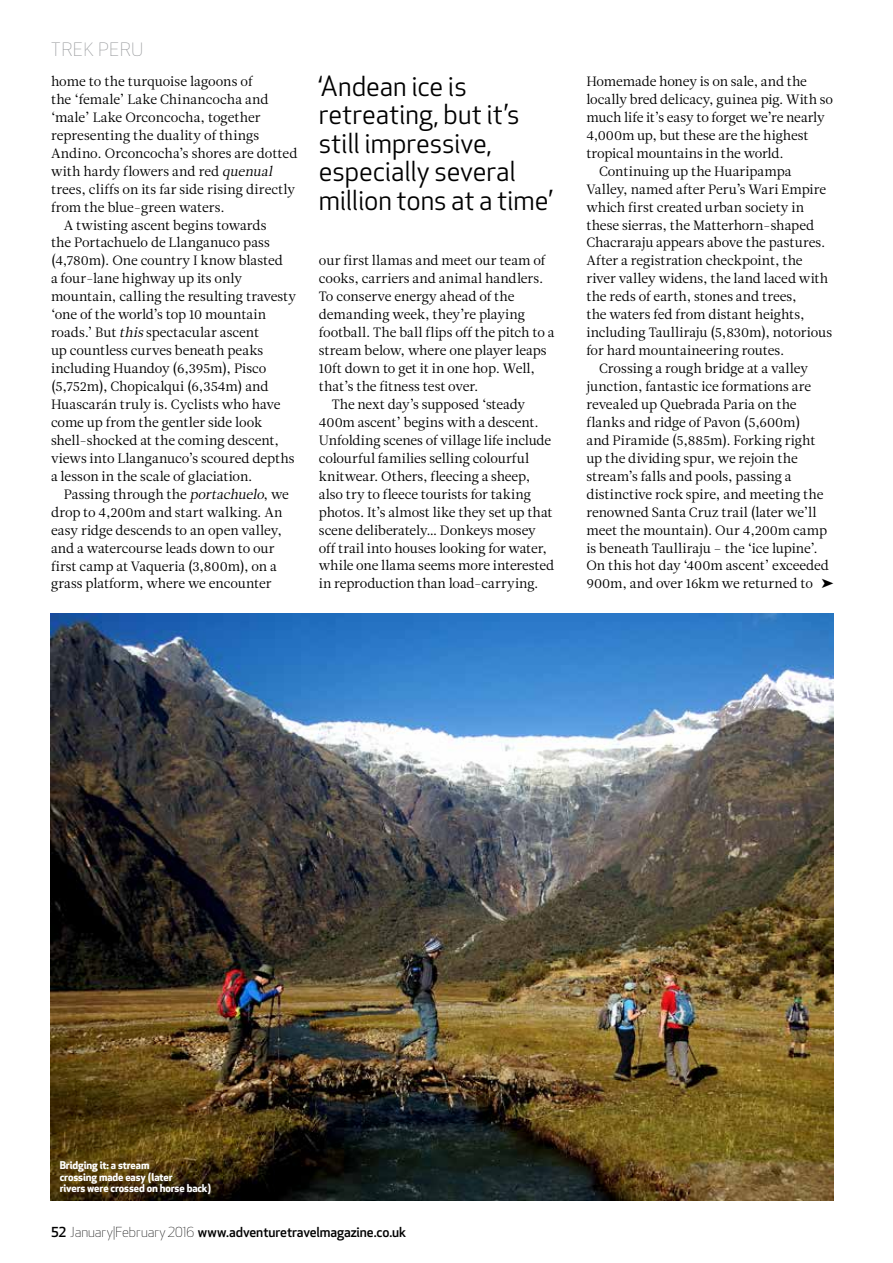
<style>
.page{position:relative;width:893px;height:1263px;background:#fff}
.page>*{position:absolute;margin:0;border:0;box-sizing:border-box;transform-origin:0 0}
.t1{font:27px/28.5px "Apex New PS Book Proportional";letter-spacing:-.005em;color:#000}
.t2{font:18px "Apex New PS Light Proportional";letter-spacing:.05em;color:#939598}
.t3{font:13.5px "Leitura News Roman 1";letter-spacing:-.005em;color:#000}
.t4{font:13.5px "Apex New PS Medium Proportional";letter-spacing:-.005em;color:#000}
.t5{font:10.5px/11.2px "Apex New PS Bold Proportional";letter-spacing:-.01em;color:#fff}
.s1{font-style:italic}
.s2{font-family:"Apex New PS Light Proportional"}
</style>
<div class="page">
<img style="left:51px;top:613px;width:782px;height:587px">
<h2 class="t2" style="left:51px;top:39px;width:93px">Trek Peru</h2>
<p class="t3" style="left:51px;top:73px;width:203px">home to the turquoise lagoons of</p>
<p class="t3" style="left:51px;top:91px;width:219px">the ‘female’ Lake Chinancocha and</p>
<p class="t3" style="left:51px;top:109px;width:211px">‘male’ Lake Orconcocha, together</p>
<p class="t3" style="left:51px;top:127px;width:210px">representing the duality of things</p>
<p class="t3" style="left:51px;top:145px;width:248px">Andino. Orconcocha’s shores are dotted</p>
<p class="t3" style="left:51px;top:163px;width:226px">with hardy flowers and red <span class="s1">quenual</span></p>
<p class="t3" style="left:51px;top:181px;width:246px">trees, cliffs on its far side rising directly</p>
<p class="t3" style="left:51px;top:199px;width:175px">from the blue-green waters.</p>
<p class="t3" style="left:64px;top:217px;width:204px">A twisting ascent begins towards</p>
<p class="t3" style="left:51px;top:235px;width:220px">the Portachuelo de Llanganuco pass</p>
<p class="t3" style="left:51px;top:253px;width:233px">(4,780m). One country I know blasted</p>
<p class="t3" style="left:51px;top:271px;width:193px">a four-lane highway up its only</p>
<p class="t3" style="left:51px;top:289px;width:247px">mountain, calling the resulting travesty</p>
<p class="t3" style="left:51px;top:307px;width:217px">‘one of the world’s top 10 mountain</p>
<p class="t3" style="left:51px;top:325px;width:210px">roads.’ But <span class="s1">this</span> spectacular ascent</p>
<p class="t3" style="left:51px;top:343px;width:214px">up countless curves beneath peaks</p>
<p class="t3" style="left:51px;top:361px;width:217px">including Huandoy (6,395m), Pisco</p>
<p class="t3" style="left:51px;top:378px;width:219px">(5,752m), Chopicalqui (6,354m) and</p>
<p class="t3" style="left:51px;top:396px;width:231px">Huascarán truly is. Cyclists who have</p>
<p class="t3" style="left:51px;top:414px;width:213px">come up from the gentler side look</p>
<p class="t3" style="left:51px;top:432px;width:230px">shell-shocked at the coming descent,</p>
<p class="t3" style="left:51px;top:450px;width:245px">views into Llanganuco’s scoured depths</p>
<p class="t3" style="left:51px;top:468px;width:203px">a lesson in the scale of glaciation.</p>
<p class="t3" style="left:64px;top:486px;width:227px">Passing through the <span class="s1">portachuelo</span>, we</p>
<p class="t3" style="left:51px;top:504px;width:233px">drop to 4,200m and start walking. An</p>
<p class="t3" style="left:51px;top:522px;width:232px">easy ridge descends to an open valley,</p>
<p class="t3" style="left:51px;top:540px;width:225px">and a watercourse leads down to our</p>
<p class="t3" style="left:51px;top:558px;width:227px">first camp at Vaqueria (3,800m), on a</p>
<p class="t3" style="left:51px;top:576px;width:222px">grass platform, where we encounter</p>
<h1 class="t1" style="left:319px;top:73px;width:235px">‘Andean ice is retreating, but it’s still impressive, especially several million tons at a time’</h1>
<p class="t3" style="left:586px;top:73px;width:222px">Homemade honey is on sale, and the</p>
<p class="t3" style="left:586px;top:91px;width:248px">locally bred delicacy, guinea pig. With so</p>
<p class="t3" style="left:586px;top:109px;width:240px">much life it’s easy to forget we’re nearly</p>
<p class="t3" style="left:586px;top:127px;width:224px">4,000m up, but these are the highest</p>
<p class="t3" style="left:586px;top:145px;width:199px">tropical mountains in the world.</p>
<p class="t3" style="left:599px;top:163px;width:194px">Continuing up the Huaripampa</p>
<p class="t3" style="left:586px;top:181px;width:241px">Valley, named after Peru’s Wari Empire</p>
<p class="t3" style="left:586px;top:199px;width:219px">which first created urban society in</p>
<p class="t3" style="left:586px;top:217px;width:229px">these sierras, the Matterhorn-shaped</p>
<p class="t3" style="left:586px;top:235px;width:241px">Chacraraju appears above the pastures.</p>
<p class="t3" style="left:586px;top:253px;width:218px">After a registration checkpoint, the</p>
<p class="t3" style="left:586px;top:271px;width:243px">river valley widens, the land laced with</p>
<p class="t3" style="left:586px;top:289px;width:212px">the reds of earth, stones and trees,</p>
<p class="t3" style="left:586px;top:307px;width:220px">the waters fed from distant heights,</p>
<p class="t3" style="left:586px;top:325px;width:247px">including Taulliraju (5,830m), notorious</p>
<p class="t3" style="left:586px;top:343px;width:199px">for hard mountaineering routes.</p>
<p class="t3" style="left:599px;top:360px;width:210px">Crossing a rough bridge at a valley</p>
<p class="t3" style="left:586px;top:378px;width:226px">junction, fantastic ice formations are</p>
<p class="t3" style="left:586px;top:396px;width:212px">revealed up Quebrada Paria on the</p>
<p class="t3" style="left:586px;top:414px;width:215px">flanks and ridge of Pavon (5,600m)</p>
<p class="t3" style="left:586px;top:432px;width:231px">and Piramide (5,885m). Forking right</p>
<p class="t3" style="left:586px;top:450px;width:213px">up the dividing spur, we rejoin the</p>
<p class="t3" style="left:586px;top:468px;width:207px">stream’s falls and pools, passing a</p>
<p class="t3" style="left:586px;top:486px;width:239px">distinctive rock spire, and meeting the</p>
<p class="t3" style="left:586px;top:504px;width:232px">renowned Santa Cruz trail (later we’ll</p>
<p class="t3" style="left:586px;top:522px;width:242px">meet the mountain). Our 4,200m camp</p>
<p class="t3" style="left:586px;top:540px;width:233px">is beneath Taulliraju – the ‘ice lupine’.</p>
<p class="t3" style="left:586px;top:558px;width:244px">On this hot day ‘400m ascent’ exceeded</p>
<p class="t3" style="left:586px;top:576px;width:228px">900m, and over 16km we returned to</p>
<p class="t3" style="left:319px;top:253px;width:228px">our first llamas and meet our team of</p>
<p class="t3" style="left:319px;top:271px;width:226px">cooks, carriers and animal handlers.</p>
<p class="t3" style="left:319px;top:289px;width:197px">To conserve energy ahead of the</p>
<p class="t3" style="left:319px;top:307px;width:208px">demanding week, they’re playing</p>
<p class="t3" style="left:319px;top:325px;width:237px">football. The ball flips off the pitch to a</p>
<p class="t3" style="left:319px;top:343px;width:229px">stream below, where one player leaps</p>
<p class="t3" style="left:319px;top:360px;width:218px">10ft down to get it in one hop. Well,</p>
<p class="t3" style="left:319px;top:378px;width:161px">that’s the fitness test over.</p>
<p class="t3" style="left:332px;top:396px;width:195px">The next day’s supposed ‘steady</p>
<p class="t3" style="left:319px;top:414px;width:221px">400m ascent’ begins with a descent.</p>
<p class="t3" style="left:319px;top:432px;width:234px">Unfolding scenes of village life include</p>
<p class="t3" style="left:319px;top:450px;width:212px">colourful families selling colourful</p>
<p class="t3" style="left:319px;top:468px;width:213px">knitwear. Others, fleecing a sheep,</p>
<p class="t3" style="left:319px;top:486px;width:214px">also try to fleece tourists for taking</p>
<p class="t3" style="left:319px;top:504px;width:235px">photos. It’s almost like they set up that</p>
<p class="t3" style="left:319px;top:522px;width:219px">scene deliberately… Donkeys mosey</p>
<p class="t3" style="left:319px;top:540px;width:230px">off trail into houses looking for water,</p>
<p class="t3" style="left:319px;top:558px;width:237px">while one llama seems more interested</p>
<p class="t3" style="left:319px;top:576px;width:221px">in reproduction than load-carrying.</p>
<p class="t5" style="left:60px;top:1160px;width:153px">Bridging it: a stream<br>crossing made easy (later<br>rivers were crossed on horse back)</p>
<p class="t5" style="left:60px;top:1181px;width:36px">Caption</p>
<p class="t4" style="left:51px;top:1225px;width:357px">52 <span class="s2">January|February 2016</span> www.adventuretravelmagazine.co.uk</p>
</div>
